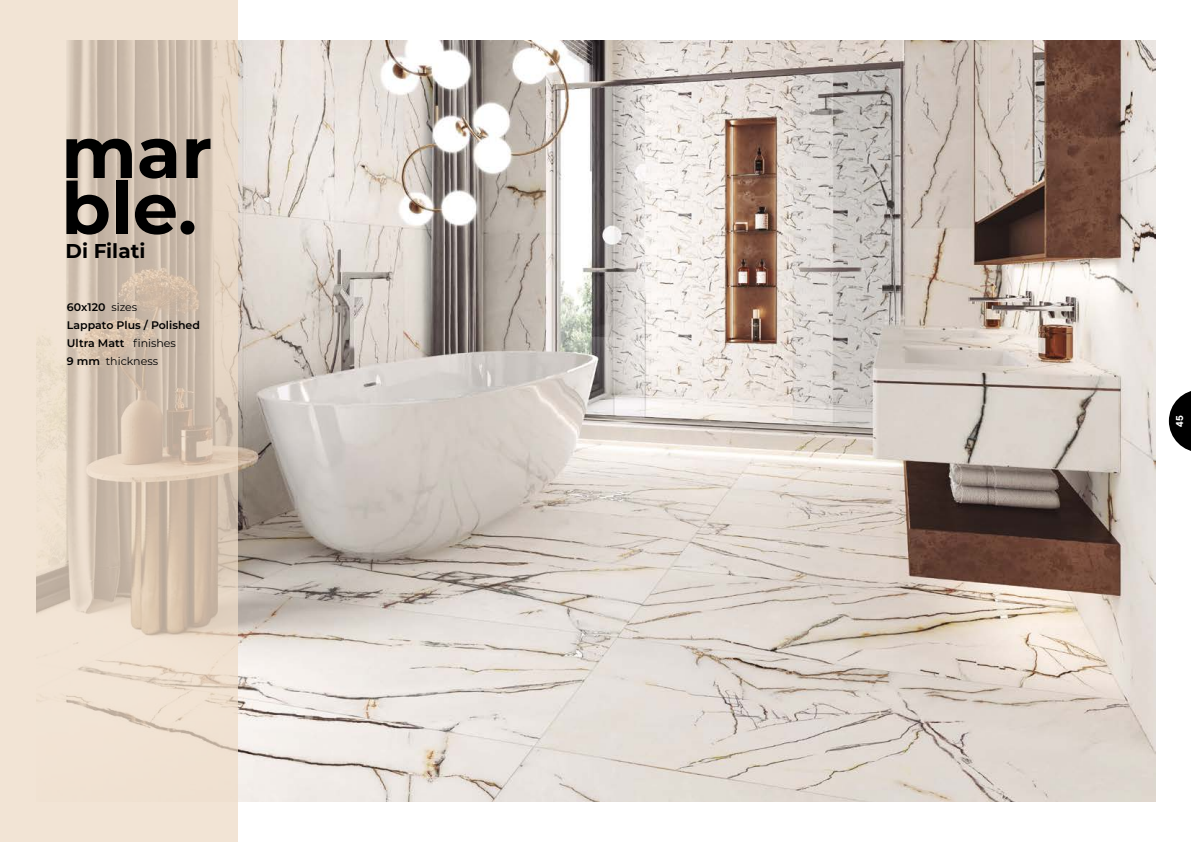
<style>
.page{position:relative;width:1191px;height:842px;background:#fff}
.page>*{position:absolute;margin:0;border:0;box-sizing:border-box;transform-origin:0 0}
.t1{font:700 72px/56px "Montserrat";color:#000}
.t2{font:700 20px "Montserrat";color:#000}
.t3{font:600 11px/18px "Montserrat";color:#000}
.t4{font:700 10px "TT Commons Pro";color:#fff}
.s1{font-weight:400}
</style>
<div class="page">
<svg style="left:1168px;top:391px;width:23px;height:60px"></svg>
<img style="left:238px;top:41px;width:917px;height:760px">
<svg style="left:0;top:0;width:238px;height:842px;background:#e1d1c1"></svg>
<h1 class="t1" style="left:61px;top:121px;width:152px">mar ble.</h1>
<h2 class="t2" style="left:65px;top:237px;width:81px">Di Filati</h2>
<p class="t3" style="left:67px;top:298px;width:135px">60x120 <span class="s1">sizes<br></span>Lappato Plus / Polished<br>Ultra Matt <span class="s1">finishes<br></span>9 mm <span class="s1">thickness</span></p>
<p class="t4" style="left:1172px;top:427px;width:13px;rotate:-90deg">45</p>
</div>
